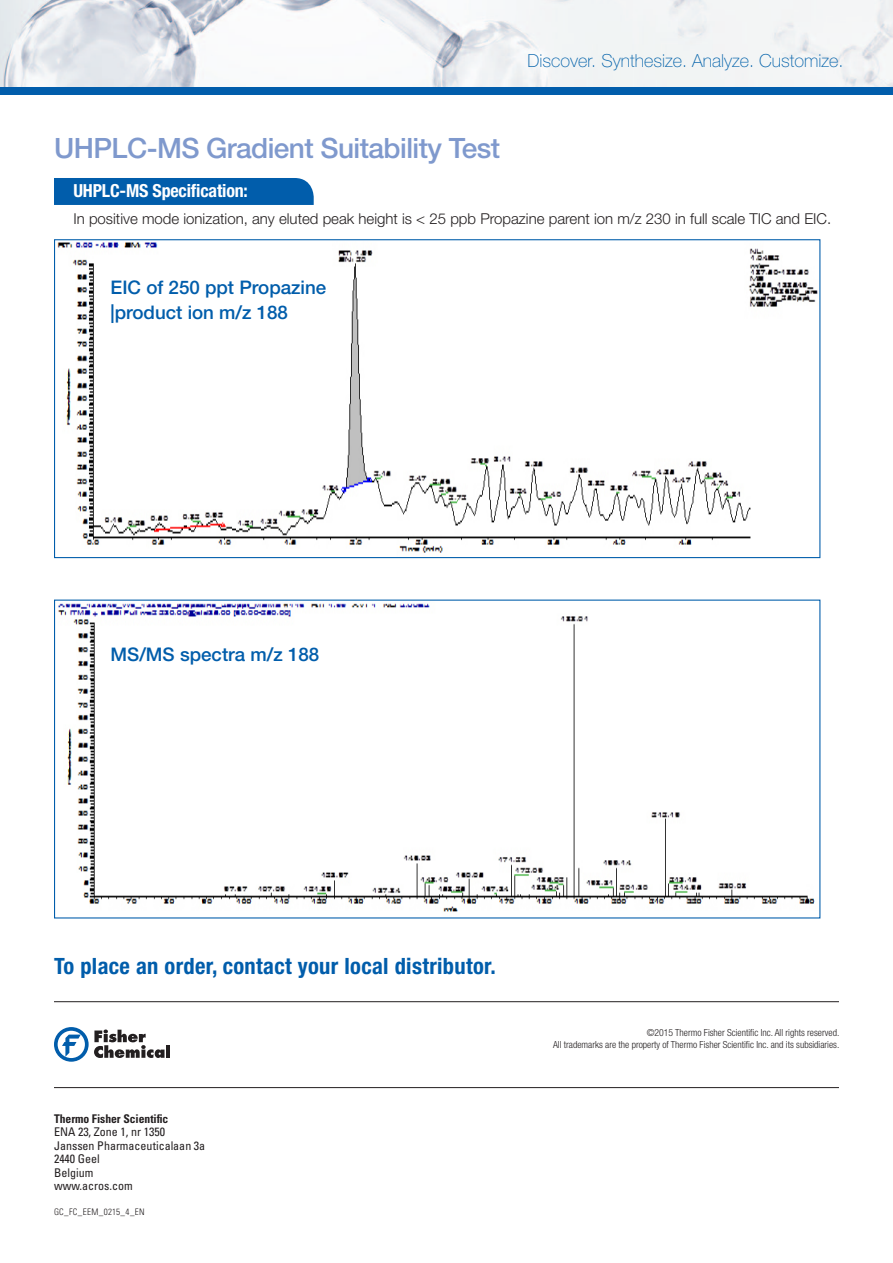
<style>
.page{position:relative;width:893px;height:1263px;background:#fff}
.page>*{position:absolute;margin:0;border:0;box-sizing:border-box;transform-origin:0 0}
.t1{font:500 28.05px "Helvetica Neue LT Std";letter-spacing:-.02em;color:#7f99cd}
.t2{font:700 condensed 22.5px "Helvetica Neue LT Std";letter-spacing:.015em;color:#015dab}
.t3{font:500 18.75px/24.8px "Helvetica Neue LT Std";color:#015dab}
.t4{font:100 18px "Helvetica Neue LT Std";color:#0161aa}
.t5{font:700 condensed 18px "Helvetica Neue LT Std";letter-spacing:-.01em;color:#fff}
.t6{font:300 15px "Helvetica Neue LT Std";color:#231f20}
.t7{font:condensed 12px/13.5px "Univers LT Std";color:#231f20}
.t8{font:700 condensed 12px "Univers LT Std";letter-spacing:-.005em;color:#231f20}
.t9{font:300 condensed 9.75px/11.2px "Helvetica Neue LT Std";color:#231f20;text-align:right}
.t10{font:300 condensed 9px "Univers LT Std";letter-spacing:.035em;color:#231f20}
</style>
<div class="page">
<img style="left:0;top:0;width:893px;height:88px">
<div style="left:0;top:88px;width:893px;height:7px;background:#015dab"></div>
<hr style="left:54px;top:1001px;width:785px;height:1px;background:#231f20">
<hr style="left:54px;top:1087px;width:785px;height:1px;background:#231f20">
<svg style="left:54px;top:1027px;width:111px;height:35px"></svg>
<hr style="left:166px;top:1045px;width:4px;height:13px;background:#231f20">
<img style="left:57px;top:242px;width:761px;height:311px">
<img style="left:58px;top:603px;width:757px;height:309px">
<div style="left:54px;top:178px;width:260px;height:27px;background:#015dab"></div>
<h1 class="t1" style="left:54px;top:131px;width:447px">UHPLC-MS Gradient Suitability Test</h1>
<h3 class="t5" style="left:73px;top:180px;width:176px">UHPLC-MS Specification:</h3>
<h3 class="t4" style="left:528px;top:50px;width:317px">Discover. Synthesize. Analyze. Customize.</h3>
<h3 class="t6" style="left:73px;top:210px;width:759px">In positive mode ionization, any eluted peak height is &lt; 25 ppb Propazine parent ion m/z 230 in full scale TIC and EIC.</h3>
<h3 class="t3" style="left:111px;top:275px;width:217px">EIC of 250 ppt Propazine |product ion m/z 188</h3>
<h3 class="t3" style="left:111px;top:641px;width:210px">MS/MS spectra m/z 188</h3>
<h2 class="t2" style="left:54px;top:952px;width:443px">To place an order, contact your local distributor.</h2>
<p class="t8" style="left:54px;top:1111px;width:116px">Thermo Fisher Scientific</p>
<p class="t7" style="left:54px;top:1125px;width:153px">ENA 23, Zone 1, nr 1350<br>Janssen Pharmaceuticalaan 3a<br>2440 Geel<br>Belgium<br>www.acros.com</p>
<p class="t10" style="left:54px;top:1206px;width:92px">GC_FC_EEM_0215_4_EN</p>
<p class="t9" style="left:553px;top:1027px;width:288px">©2015 Thermo Fisher Scientific Inc. All rights reserved.<br>All trademarks are the property of Thermo Fisher Scientific Inc. and its subsidiaries.</p>
</div>
